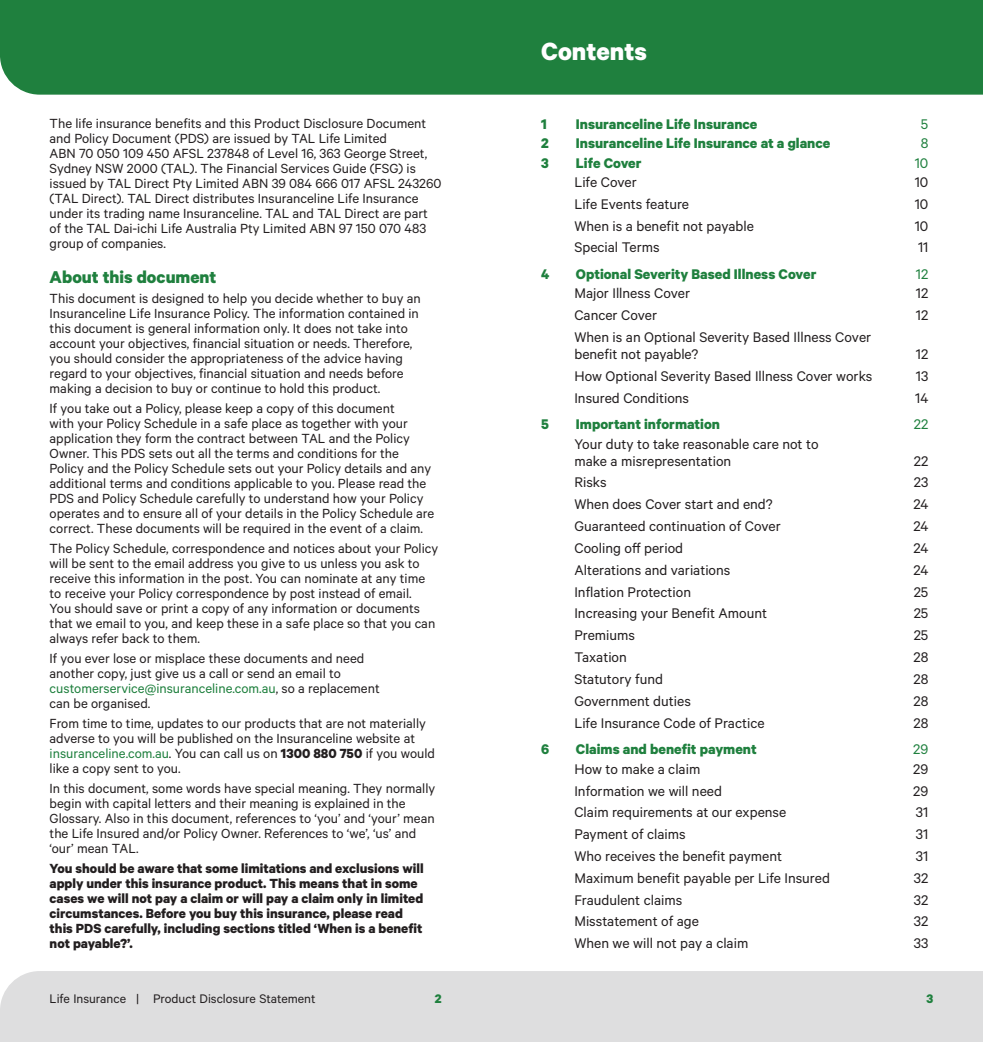
<style>
.page{position:relative;width:983px;height:1042px;background:#fff}
.page>*{position:absolute;margin:0;border:0;box-sizing:border-box;transform-origin:0 0}
.t1{font:700 28px "Calibre";color:#fff}
.subheading{font:700 19.25px "Calibre";color:#1f803e}
.Body_text{font:15.75px/16.8px "Calibre";color:#231f20}
.t2{font:700 15.75px "Calibre";color:#1f803e}
.t3{font:15.75px "Calibre";color:#1f803e}
.Body_text-2{font:14.88px/15px "Calibre";color:#231f20}
.Body_text-3{font:700 14.88px/15px "Calibre";color:#231f20}
.t4{font:14px "Calibre";color:#231f20}
.t5{font:700 14px "Calibre";color:#1f803e}
.s1{color:#1f803e}
.s2{font-weight:700}
</style>
<div class="page">
<div style="left:0;top:971px;width:982px;height:71px;background:#dededf"></div>
<div style="left:0;top:0;width:982px;height:95px;background:#1f803e"></div>
<p class="Body_text-2" style="left:50px;top:115px;width:393px">The life insurance benefits and this Product Disclosure Document and Policy Document (PDS) are issued by TAL Life Limited<br>ABN 70 050 109 450 AFSL 237848 of Level 16, 363 George Street, Sydney NSW 2000 (TAL). The Financial Services Guide (FSG) is issued by TAL Direct Pty Limited ABN 39 084 666 017 AFSL 243260 (TAL Direct). TAL Direct distributes Insuranceline Life Insurance under its trading name Insuranceline. TAL and TAL Direct are part of the TAL Dai-ichi Life Australia Pty Limited ABN 97 150 070 483 group of companies.</p>
<p class="subheading" style="left:50px;top:265px;width:168px">About this document</p>
<p class="Body_text-2" style="left:50px;top:290px;width:372px">This document is designed to help you decide whether to buy an Insuranceline Life Insurance Policy. The information contained in this document is general information only. It does not take into account your objectives, financial situation or needs. Therefore, you should consider the appropriateness of the advice having regard to your objectives, financial situation and needs before making a decision to buy or continue to hold this product.</p>
<p class="Body_text-2" style="left:50px;top:400px;width:386px">If you take out a Policy, please keep a copy of this document<br>with your Policy Schedule in a safe place as together with your application they form the contract between TAL and the Policy Owner. This PDS sets out all the terms and conditions for the Policy and the Policy Schedule sets out your Policy details and any additional terms and conditions applicable to you. Please read the PDS and Policy Schedule carefully to understand how your Policy operates and to ensure all of your details in the Policy Schedule are correct. These documents will be required in the event of a claim.</p>
<p class="Body_text-2" style="left:50px;top:540px;width:390px">The Policy Schedule, correspondence and notices about your Policy will be sent to the email address you give to us unless you ask to receive this information in the post. You can nominate at any time to receive your Policy correspondence by post instead of email.<br>You should save or print a copy of any information or documents that we email to you, and keep these in a safe place so that you can always refer back to them.</p>
<p class="Body_text-2" style="left:50px;top:650px;width:331px">If you ever lose or misplace these documents and need another copy, just give us a call or send an email to <span class="s1">customerservice@insuranceline.com.au</span>, so a replacement can be organised.</p>
<p class="Body_text-2" style="left:50px;top:715px;width:387px">From time to time, updates to our products that are not materially adverse to you will be published on the Insuranceline website at <span class="s1">insuranceline.com.au</span>. You can call us on <span class="s2">1300 880 750</span> if you would like a copy sent to you.</p>
<p class="Body_text-2" style="left:50px;top:780px;width:387px">In this document, some words have special meaning. They normally begin with capital letters and their meaning is explained in the Glossary. Also in this document, references to ‘you’ and ‘your’ mean the Life Insured and/or Policy Owner. References to ‘we’, ‘us’ and ‘our’ mean TAL.</p>
<p class="Body_text-3" style="left:50px;top:860px;width:375px">You should be aware that some limitations and exclusions will apply under this insurance product. This means that in some cases we will not pay a claim or will pay a claim only in limited circumstances. Before you buy this insurance, please read this PDS carefully, including sections titled ‘When is a benefit not payable?’.</p>
<h3 class="t1" style="left:541px;top:34px;width:107px">Contents</h3>
<p class="t2" style="left:541px;top:114px;width:7px">1</p>
<p class="t2" style="left:575px;top:114px;width:183px">Insuranceline Life Insurance</p>
<p class="t3" style="left:920px;top:115px;width:9px">5</p>
<p class="t2" style="left:541px;top:134px;width:9px">2</p>
<p class="t2" style="left:575px;top:134px;width:256px">Insuranceline Life Insurance at a glance</p>
<p class="t3" style="left:920px;top:134px;width:9px">8</p>
<p class="t2" style="left:541px;top:153px;width:9px">3</p>
<p class="t2" style="left:575px;top:153px;width:67px">Life Cover</p>
<p class="t3" style="left:914px;top:153px;width:15px">10</p>
<p class="Body_text" style="left:574px;top:173px;width:64px">Life Cover</p>
<p class="Body_text" style="left:914px;top:173px;width:15px">10</p>
<p class="Body_text" style="left:574px;top:195px;width:116px">Life Events feature</p>
<p class="Body_text" style="left:914px;top:195px;width:15px">10</p>
<p class="Body_text" style="left:574px;top:217px;width:181px">When is a benefit not payable</p>
<p class="Body_text" style="left:914px;top:217px;width:15px">10</p>
<p class="Body_text" style="left:574px;top:238px;width:87px">Special Terms</p>
<p class="Body_text" style="left:917px;top:238px;width:12px">11</p>
<p class="t2" style="left:541px;top:265px;width:10px">4</p>
<p class="t2" style="left:575px;top:265px;width:242px">Optional Severity Based Illness Cover</p>
<p class="t3" style="left:915px;top:265px;width:14px">12</p>
<p class="Body_text" style="left:574px;top:285px;width:117px">Major Illness Cover</p>
<p class="Body_text" style="left:915px;top:285px;width:14px">12</p>
<p class="Body_text" style="left:574px;top:306px;width:84px">Cancer Cover</p>
<p class="Body_text" style="left:915px;top:306px;width:14px">12</p>
<p class="Body_text" style="left:574px;top:328px;width:298px">When is an Optional Severity Based Illness Cover benefit not payable?</p>
<p class="Body_text" style="left:915px;top:345px;width:14px">12</p>
<p class="Body_text" style="left:574px;top:367px;width:299px">How Optional Severity Based Illness Cover works</p>
<p class="Body_text" style="left:915px;top:367px;width:14px">13</p>
<p class="Body_text" style="left:574px;top:389px;width:116px">Insured Conditions</p>
<p class="Body_text" style="left:914px;top:389px;width:15px">14</p>
<p class="t2" style="left:541px;top:415px;width:9px">5</p>
<p class="t2" style="left:575px;top:415px;width:146px">Important information</p>
<p class="t3" style="left:913px;top:415px;width:16px">22</p>
<p class="Body_text" style="left:574px;top:435px;width:245px">Your duty to take reasonable care not to make a misrepresentation</p>
<p class="Body_text" style="left:913px;top:452px;width:16px">22</p>
<p class="Body_text" style="left:574px;top:474px;width:34px">Risks</p>
<p class="Body_text" style="left:913px;top:474px;width:16px">23</p>
<p class="Body_text" style="left:574px;top:495px;width:200px">When does Cover start and end?</p>
<p class="Body_text" style="left:913px;top:495px;width:17px">24</p>
<p class="Body_text" style="left:574px;top:517px;width:208px">Guaranteed continuation of Cover</p>
<p class="Body_text" style="left:913px;top:517px;width:17px">24</p>
<p class="Body_text" style="left:574px;top:539px;width:110px">Cooling off period</p>
<p class="Body_text" style="left:913px;top:539px;width:17px">24</p>
<p class="Body_text" style="left:574px;top:561px;width:157px">Alterations and variations</p>
<p class="Body_text" style="left:913px;top:561px;width:17px">24</p>
<p class="Body_text" style="left:574px;top:583px;width:118px">Inflation Protection</p>
<p class="Body_text" style="left:913px;top:583px;width:16px">25</p>
<p class="Body_text" style="left:574px;top:604px;width:194px">Increasing your Benefit Amount</p>
<p class="Body_text" style="left:913px;top:604px;width:16px">25</p>
<p class="Body_text" style="left:574px;top:626px;width:62px">Premiums</p>
<p class="Body_text" style="left:913px;top:626px;width:16px">25</p>
<p class="Body_text" style="left:574px;top:648px;width:54px">Taxation</p>
<p class="Body_text" style="left:913px;top:648px;width:16px">28</p>
<p class="Body_text" style="left:574px;top:670px;width:90px">Statutory fund</p>
<p class="Body_text" style="left:913px;top:670px;width:16px">28</p>
<p class="Body_text" style="left:574px;top:692px;width:118px">Government duties</p>
<p class="Body_text" style="left:913px;top:692px;width:16px">28</p>
<p class="Body_text" style="left:574px;top:714px;width:192px">Life Insurance Code of Practice</p>
<p class="Body_text" style="left:913px;top:714px;width:16px">28</p>
<p class="t2" style="left:541px;top:740px;width:10px">6</p>
<p class="t2" style="left:575px;top:740px;width:182px">Claims and benefit payment</p>
<p class="t3" style="left:913px;top:740px;width:17px">29</p>
<p class="Body_text" style="left:574px;top:760px;width:127px">How to make a claim</p>
<p class="Body_text" style="left:913px;top:760px;width:17px">29</p>
<p class="Body_text" style="left:574px;top:781px;width:149px">Information we will need</p>
<p class="Body_text" style="left:913px;top:781px;width:17px">29</p>
<p class="Body_text" style="left:574px;top:803px;width:213px">Claim requirements at our expense</p>
<p class="Body_text" style="left:915px;top:803px;width:14px">31</p>
<p class="Body_text" style="left:574px;top:825px;width:113px">Payment of claims</p>
<p class="Body_text" style="left:915px;top:825px;width:14px">31</p>
<p class="Body_text" style="left:574px;top:847px;width:209px">Who receives the benefit payment</p>
<p class="Body_text" style="left:915px;top:847px;width:14px">31</p>
<p class="Body_text" style="left:574px;top:869px;width:257px">Maximum benefit payable per Life Insured</p>
<p class="Body_text" style="left:913px;top:869px;width:16px">32</p>
<p class="Body_text" style="left:574px;top:891px;width:109px">Fraudulent claims</p>
<p class="Body_text" style="left:913px;top:891px;width:16px">32</p>
<p class="Body_text" style="left:574px;top:912px;width:126px">Misstatement of age</p>
<p class="Body_text" style="left:913px;top:912px;width:16px">32</p>
<p class="Body_text" style="left:574px;top:934px;width:175px">When we will not pay a claim</p>
<p class="Body_text" style="left:913px;top:934px;width:16px">33</p>
<p class="t4" style="left:50px;top:990px;width:267px">Life Insurance | Product Disclosure Statement</p>
<p class="t5" style="left:435px;top:990px;width:8px">2</p>
<p class="t5" style="left:926px;top:990px;width:8px">3</p>
</div>
